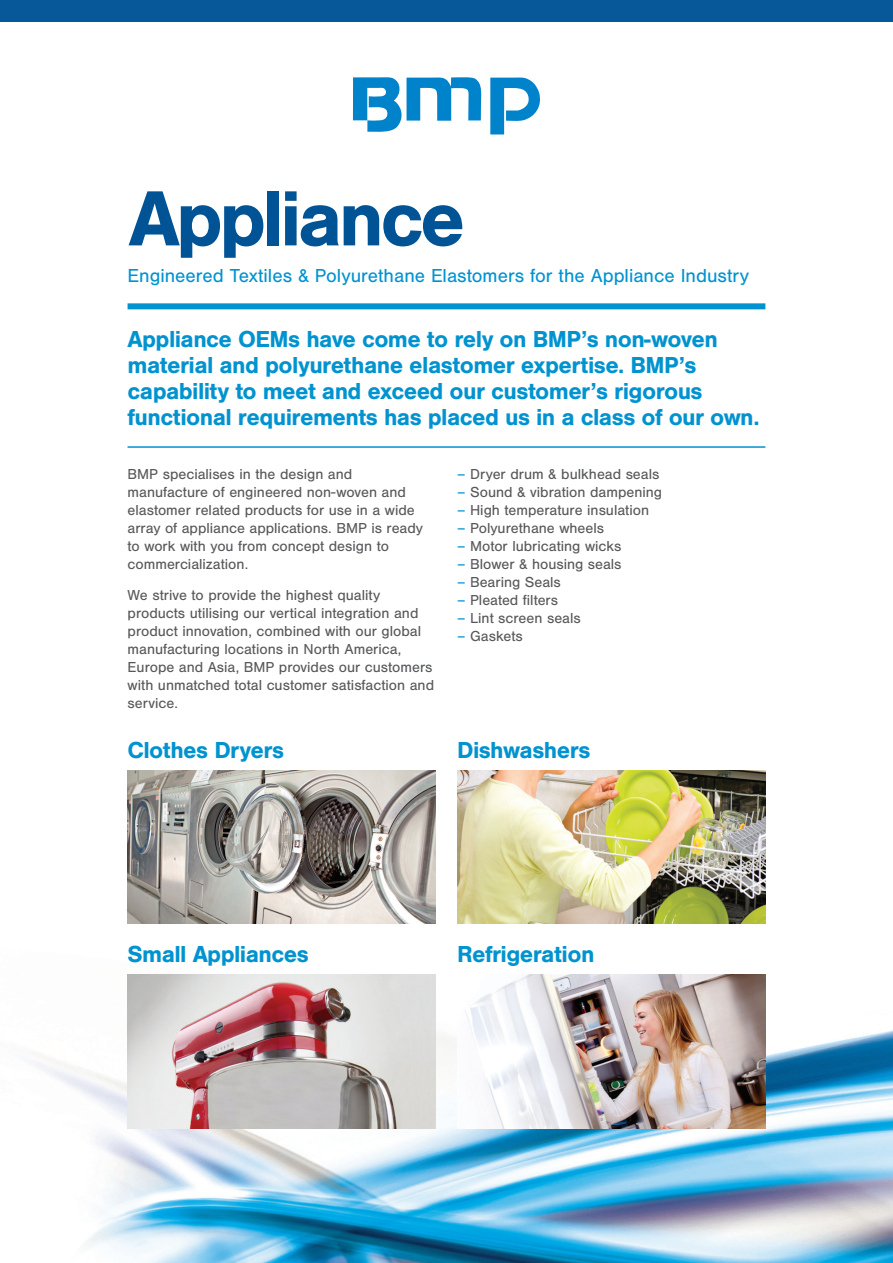
<style>
.page{position:relative;width:893px;height:1263px;background:#fff}
.page>*{position:absolute;margin:0;border:0;box-sizing:border-box;transform-origin:0 0}
.t1{font:700 81px "Nimbus San";letter-spacing:-.05em;color:#005495}
.t2{font:700 24px "Nimbus San";letter-spacing:-.025em;color:#0093d0}
.t3{font:19.5px "Nimbus San";color:#0093d0}
.t4{font:15px/18px "Nimbus San";color:#57585a}
.s1{color:#0093d0}
</style>
<div class="page">
<img style="left:35px;top:974px;width:858px;height:289px">
<div style="left:0;top:0;width:893px;height:21px;background:#075899"></div>
<div style="left:128px;top:303px;width:637px;height:6px;background:#0093d0"></div>
<hr style="left:128px;top:446px;width:637px;height:2px;background:#0093d0">
<img style="left:128px;top:771px;width:308px;height:153px">
<img style="left:457px;top:771px;width:308px;height:153px">
<img style="left:128px;top:975px;width:308px;height:153px">
<img style="left:457px;top:975px;width:308px;height:153px">
<svg style="left:353px;top:77px;width:129px;height:55px"></svg>
<svg style="left:490px;top:77px;width:50px;height:57px"></svg>
<p class="t1" style="left:129px;top:173px;width:338px">Appliance</p>
<p class="t3" style="left:128px;top:265px;width:623px">Engineered Textiles &amp; Polyurethane Elastomers for the Appliance Industry</p>
<p class="t2" style="left:128px;top:325px;width:592px">Appliance OEMs have come to rely on BMP’s non-woven</p>
<p class="t2" style="left:128px;top:351px;width:571px">material and polyurethane elastomer expertise. BMP’s</p>
<p class="t2" style="left:128px;top:377px;width:577px">capability to meet and exceed our customer’s rigorous</p>
<p class="t2" style="left:128px;top:404px;width:634px">functional requirements has placed us in a class of our own.</p>
<p class="t4" style="left:128px;top:465px;width:297px">BMP specialises in the design and manufacture of engineered non-woven and elastomer related products for use in a wide array of appliance applications. BMP is ready to work with you from concept design to commercialization.</p>
<p class="t4" style="left:128px;top:586px;width:308px">We strive to provide the highest quality products utilising our vertical integration and product innovation, combined with our global manufacturing locations in North America, Europe and Asia, BMP provides our customers with unmatched total customer satisfaction and service.</p>
<p class="t4" style="left:457px;top:465px;width:204px"><span class="s1">–</span> Dryer drum &amp; bulkhead seals</p>
<p class="t4" style="left:457px;top:483px;width:206px"><span class="s1">–</span> Sound &amp; vibration dampening</p>
<p class="t4" style="left:457px;top:501px;width:193px"><span class="s1">–</span> High temperature insulation</p>
<p class="t4" style="left:457px;top:519px;width:148px"><span class="s1">–</span> Polyurethane wheels</p>
<p class="t4" style="left:457px;top:537px;width:166px"><span class="s1">–</span> Motor lubricating wicks</p>
<p class="t4" style="left:457px;top:555px;width:166px"><span class="s1">–</span> Blower &amp; housing seals</p>
<p class="t4" style="left:457px;top:573px;width:105px"><span class="s1">–</span> Bearing Seals</p>
<p class="t4" style="left:457px;top:591px;width:103px"><span class="s1">–</span> Pleated filters</p>
<p class="t4" style="left:457px;top:609px;width:125px"><span class="s1">–</span> Lint screen seals</p>
<p class="t4" style="left:457px;top:627px;width:67px"><span class="s1">–</span> Gaskets</p>
<p class="t2" style="left:128px;top:737px;width:158px">Clothes Dryers</p>
<p class="t2" style="left:457px;top:737px;width:135px">Dishwashers</p>
<p class="t2" style="left:128px;top:941px;width:183px">Small Appliances</p>
<p class="t2" style="left:457px;top:941px;width:139px">Refrigeration</p>
</div>
